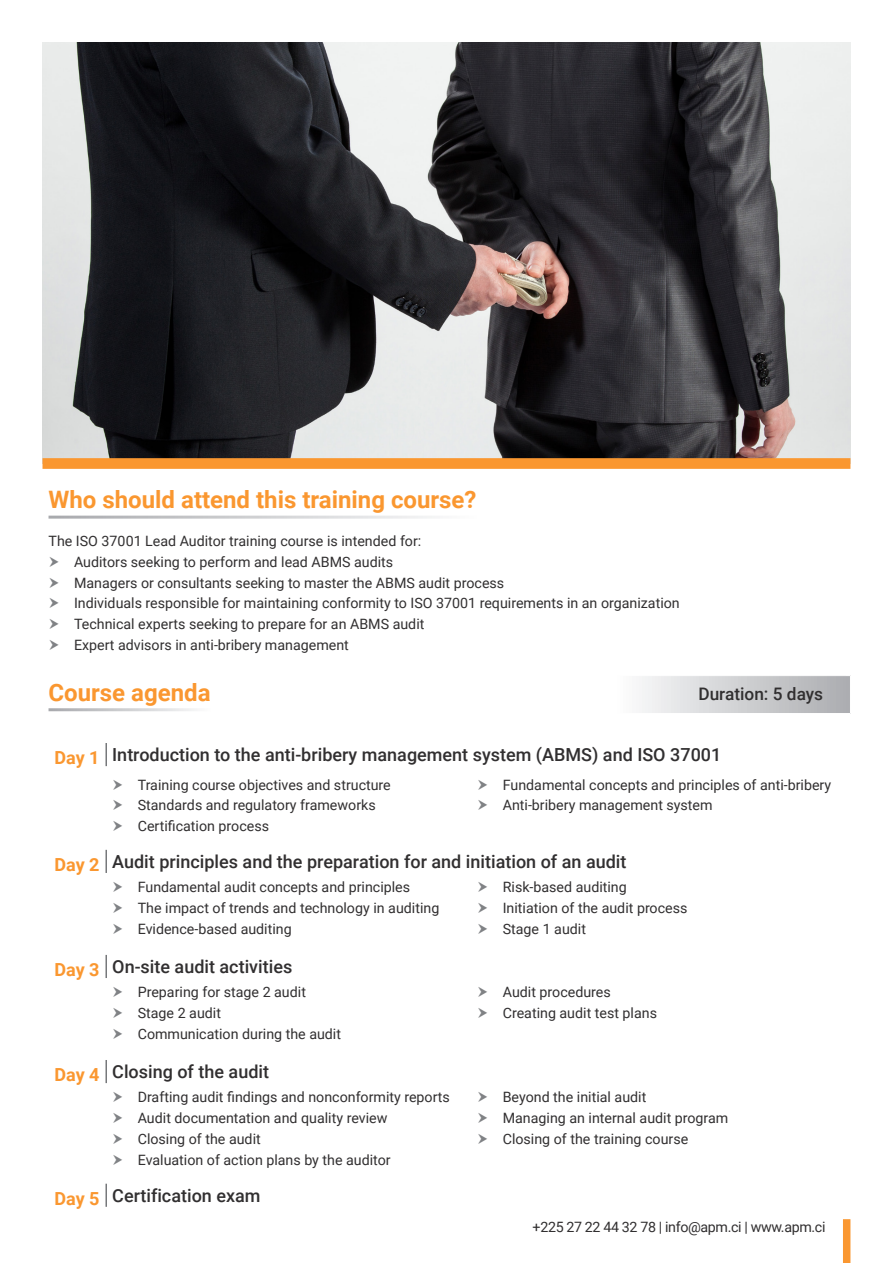
<style>
.page{position:relative;width:893px;height:1263px;background:#fff}
.page>*{position:absolute;margin:0;border:0;box-sizing:border-box;transform-origin:0 0}
.t1{font:700 24px "Roboto";color:#fa9730}
.t2{font:500 18px "Roboto";color:#312f30}
.t3{font:700 18px "Roboto";letter-spacing:-.005em;color:#fa9730}
.t4{font:500 17.25px "Roboto";color:#312f30}
.Bullet_Points{font:14.25px "Roboto";color:#312f30}
.Bullet_Points-2{font:14.25px "Roboto";letter-spacing:-.025em;color:#312f30}
</style>
<div class="page">
<img style="left:43px;top:43px;width:807px;height:415px">
<svg style="left:43px;top:458px;width:807px;height:11px;background:#f89733"></svg>
<svg style="left:642px;top:676px;width:208px;height:37px;background:#cecfd1"></svg>
<hr style="left:105px;top:743px;width:2px;height:23px;background:#76787b">
<hr style="left:105px;top:850px;width:2px;height:23px;background:#76787b">
<hr style="left:105px;top:955px;width:2px;height:23px;background:#76787b">
<hr style="left:105px;top:1060px;width:2px;height:23px;background:#76787b">
<hr style="left:105px;top:1184px;width:2px;height:23px;background:#76787b">
<div style="left:843px;top:1219px;width:7px;height:44px;background:#fa9730"></div>
<p class="t1" style="left:49px;top:483px;width:430px">Who should attend this training course?</p>
<p class="Bullet_Points" style="left:49px;top:531px;width:374px">The ISO 37001 Lead Auditor training course is intended for:</p>
<p class="Bullet_Points" style="left:74px;top:552px;width:321px">Auditors seeking to perform and lead ABMS audits</p>
<p class="Bullet_Points" style="left:74px;top:572px;width:432px">Managers or consultants seeking to master the ABMS audit process</p>
<p class="Bullet_Points" style="left:74px;top:593px;width:607px">Individuals responsible for maintaining conformity to ISO 37001 requirements in an organization</p>
<p class="Bullet_Points" style="left:74px;top:614px;width:352px">Technical experts seeking to prepare for an ABMS audit</p>
<p class="Bullet_Points" style="left:74px;top:635px;width:276px">Expert advisors in anti-bribery management</p>
<p class="t1" style="left:49px;top:675px;width:164px">Course agenda</p>
<p class="t4" style="left:698px;top:682px;width:126px">Duration: 5 days</p>
<p class="t3" style="left:55px;top:745px;width:47px">Day 1</p>
<p class="t2" style="left:112px;top:742px;width:611px">Introduction to the anti-bribery management system (ABMS) and ISO 37001</p>
<p class="Bullet_Points" style="left:138px;top:774px;width:255px">Training course objectives and structure</p>
<p class="Bullet_Points" style="left:138px;top:795px;width:239px">Standards and regulatory frameworks</p>
<p class="Bullet_Points" style="left:138px;top:816px;width:133px">Certification process</p>
<p class="Bullet_Points" style="left:503px;top:774px;width:330px">Fundamental concepts and principles of anti-bribery</p>
<p class="Bullet_Points" style="left:503px;top:795px;width:211px">Anti-bribery management system</p>
<p class="t3" style="left:55px;top:852px;width:47px">Day 2</p>
<p class="t2" style="left:112px;top:849px;width:516px">Audit principles and the preparation for and initiation of an audit</p>
<p class="Bullet_Points" style="left:138px;top:877px;width:274px">Fundamental audit concepts and principles</p>
<p class="Bullet_Points" style="left:138px;top:898px;width:303px">The impact of trends and technology in auditing</p>
<p class="Bullet_Points" style="left:138px;top:918px;width:155px">Evidence-based auditing</p>
<p class="Bullet_Points" style="left:503px;top:877px;width:126px">Risk-based auditing</p>
<p class="Bullet_Points" style="left:503px;top:898px;width:186px">Initiation of the audit process</p>
<p class="Bullet_Points" style="left:503px;top:918px;width:85px">Stage 1 audit</p>
<p class="t3" style="left:55px;top:957px;width:47px">Day 3</p>
<p class="t2" style="left:112px;top:954px;width:182px">On-site audit activities</p>
<p class="Bullet_Points" style="left:138px;top:982px;width:170px">Preparing for stage 2 audit</p>
<p class="Bullet_Points" style="left:138px;top:1003px;width:85px">Stage 2 audit</p>
<p class="Bullet_Points" style="left:138px;top:1024px;width:205px">Communication during the audit</p>
<p class="t3" style="left:55px;top:1062px;width:47px">Day 4</p>
<p class="t2" style="left:112px;top:1059px;width:158px">Closing of the audit</p>
<p class="Bullet_Points" style="left:138px;top:1087px;width:314px">Drafting audit findings and nonconformity reports</p>
<p class="Bullet_Points" style="left:138px;top:1108px;width:251px">Audit documentation and quality review</p>
<p class="Bullet_Points" style="left:138px;top:1129px;width:125px">Closing of the audit</p>
<p class="Bullet_Points" style="left:138px;top:1149px;width:254px">Evaluation of action plans by the auditor</p>
<p class="t3" style="left:55px;top:1186px;width:47px">Day 5</p>
<p class="t2" style="left:112px;top:1183px;width:150px">Certification exam</p>
<p class="Bullet_Points" style="left:503px;top:982px;width:110px">Audit procedures</p>
<p class="Bullet_Points" style="left:503px;top:1003px;width:156px">Creating audit test plans</p>
<p class="Bullet_Points" style="left:503px;top:1087px;width:145px">Beyond the initial audit</p>
<p class="Bullet_Points" style="left:503px;top:1108px;width:227px">Managing an internal audit program</p>
<p class="Bullet_Points" style="left:503px;top:1129px;width:187px">Closing of the training course</p>
<p class="Bullet_Points-2" style="left:533px;top:1217px;width:294px">+225 27 22 44 32 78 | info@apm.ci | www.apm.ci</p>
</div>
